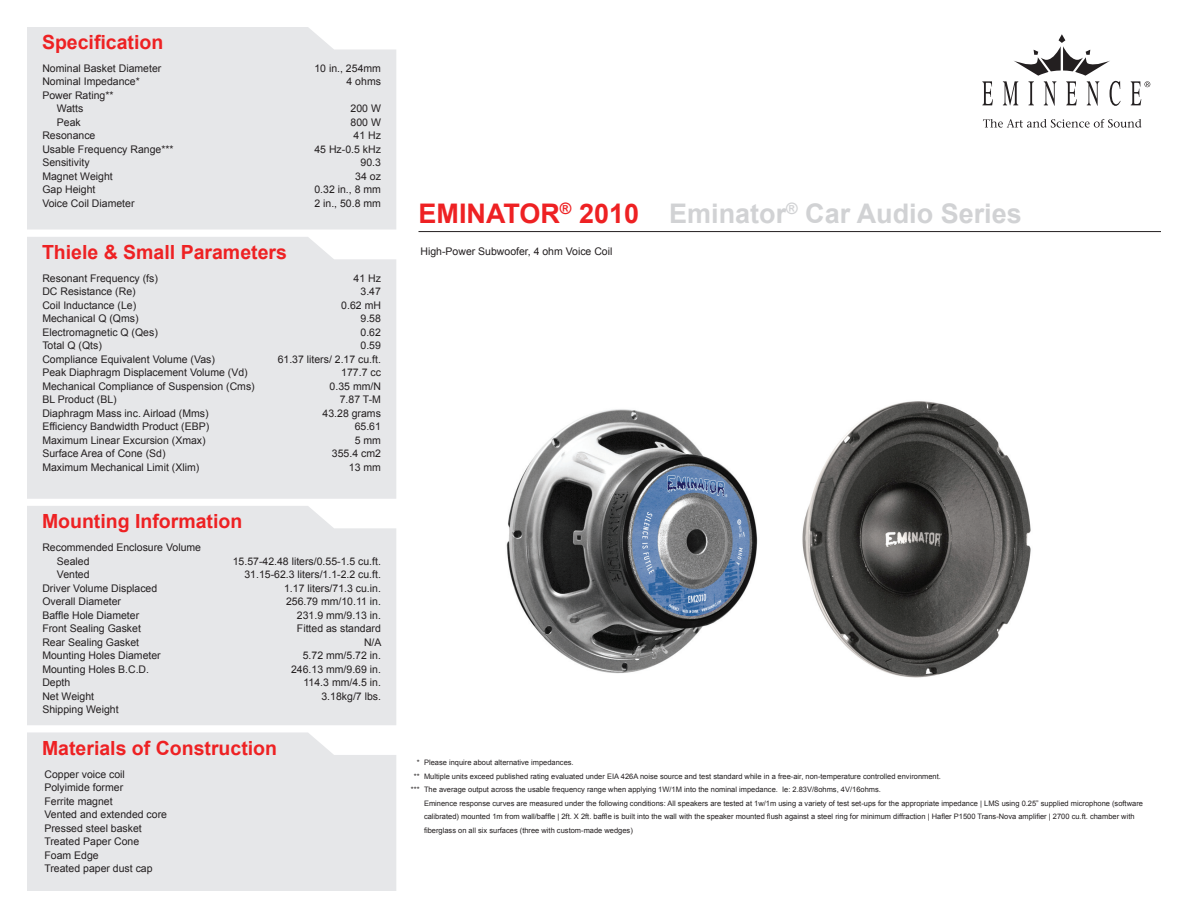
<style>
.page{position:relative;width:1188px;height:918px;background:#fff}
.page>*{position:absolute;margin:0;border:0;box-sizing:border-box;transform-origin:0 0}
.t1{font:700 27px "Arial";color:#d1d2d4}
.t2{font:700 19.5px "Arial";color:#ee2123}
.t3{font:10.5px/13.5px "Arial";color:#231f20;text-align:right}
.t4{font:7.5px/13.5px "Arial";color:#231f20}
.s1{color:#ee2123}
</style>
<div class="page">
<svg style="left:982px;top:81px;width:11px;height:24px"></svg>
<svg style="left:1003px;top:34px;width:118px;height:72px"></svg>
<svg style="left:1131px;top:81px;width:19px;height:24px"></svg>
<svg style="left:983px;top:119px;width:159px;height:9px"></svg>
<hr style="left:418px;top:231px;width:743px;height:1px;background:#231f20">
<div style="left:27px;top:237px;width:369px;height:262px;background:#e6e7e9"></div>
<div style="left:27px;top:27px;width:369px;height:203px;background:#e6e7e9"></div>
<div style="left:27px;top:506px;width:369px;height:219px;background:#e6e7e9"></div>
<div style="left:27px;top:732px;width:369px;height:159px;background:#e6e7e9"></div>
<img style="left:506px;top:409px;width:252px;height:265px">
<img style="left:802px;top:401px;width:229px;height:277px">
<h2 class="t2" style="left:42px;top:29px;width:123px">Specification</h2>
<p class="t3" style="left:42px;top:61px;width:121px">Nominal Basket Diameter</p>
<p class="t3" style="left:42px;top:75px;width:99px">Nominal Impedance*</p>
<p class="t3" style="left:42px;top:88px;width:73px">Power Rating**</p>
<p class="t3" style="left:57px;top:102px;width:28px">Watts</p>
<p class="t3" style="left:57px;top:115px;width:25px">Peak</p>
<p class="t3" style="left:42px;top:129px;width:55px">Resonance</p>
<p class="t3" style="left:42px;top:142px;width:133px">Usable Frequency Range***</p>
<p class="t3" style="left:42px;top:156px;width:49px">Sensitivity</p>
<p class="t3" style="left:42px;top:169px;width:72px">Magnet Weight</p>
<p class="t3" style="left:42px;top:183px;width:55px">Gap Height</p>
<p class="t3" style="left:42px;top:196px;width:94px">Voice Coil Diameter</p>
<h2 class="t2" style="left:42px;top:239px;width:246px">Thiele &amp; Small Parameters</h2>
<p class="t3" style="left:314px;top:61px;width:68px">10 in., 254mm<br>4 ohms</p>
<p class="t3" style="left:314px;top:102px;width:68px">200 W<br>800 W<br>41 Hz<br>45 Hz-0.5 kHz<br>90.3<br>34 oz<br>0.32 in., 8 mm<br>2 in., 50.8 mm</p>
<p class="t3" style="left:42px;top:271px;width:214px;text-align:left">Resonant Frequency (fs)<br>DC Resistance (Re)<br>Coil Inductance (Le)<br>Mechanical Q (Qms)<br>Electromagnetic Q (Qes)<br>Total Q (Qts)<br>Compliance Equivalent Volume (Vas)<br>Peak Diaphragm Displacement Volume (Vd)<br>Mechanical Compliance of Suspension (Cms)<br>BL Product (BL)<br>Diaphragm Mass inc. Airload (Mms)<br>Efficiency Bandwidth Product (EBP)<br>Maximum Linear Excursion (Xmax)<br>Surface Area of Cone (Sd)<br>Maximum Mechanical Limit (Xlim)</p>
<p class="t3" style="left:278px;top:271px;width:105px">41 Hz<br>3.47<br>0.62 mH<br>9.58<br>0.62<br>0.59<br>61.37 liters/ 2.17 cu.ft.<br>177.7 cc<br>0.35 mm/N<br>7.87 T-M<br>43.28 grams<br>65.61<br>5 mm<br>355.4 cm2<br>13 mm</p>
<h2 class="t2" style="left:42px;top:509px;width:202px">Mounting Information</h2>
<p class="t3" style="left:42px;top:541px;width:160px">Recommended Enclosure Volume</p>
<p class="t3" style="left:57px;top:555px;width:34px">Sealed</p>
<p class="t3" style="left:57px;top:568px;width:34px">Vented</p>
<p class="t3" style="left:42px;top:582px;width:116px">Driver Volume Displaced</p>
<p class="t3" style="left:42px;top:595px;width:80px">Overall Diameter</p>
<p class="t3" style="left:42px;top:609px;width:98px">Baffle Hole Diameter</p>
<p class="t3" style="left:42px;top:622px;width:100px">Front Sealing Gasket</p>
<p class="t3" style="left:42px;top:636px;width:98px">Rear Sealing Gasket</p>
<p class="t3" style="left:42px;top:649px;width:120px">Mounting Holes Diameter</p>
<p class="t3" style="left:42px;top:663px;width:108px">Mounting Holes B.C.D.</p>
<p class="t3" style="left:42px;top:676px;width:30px">Depth</p>
<p class="t3" style="left:42px;top:690px;width:53px">Net Weight</p>
<p class="t3" style="left:42px;top:703px;width:78px">Shipping Weight</p>
<p class="t3" style="left:233px;top:555px;width:150px">15.57-42.48 liters/0.55-1.5 cu.ft.<br>31.15-62.3 liters/1.1-2.2 cu.ft.<br>1.17 liters/71.3 cu.in.<br>256.79 mm/10.11 in.<br>231.9 mm/9.13 in.<br>Fitted as standard<br>N/A<br>5.72 mm/5.72 in.<br>246.13 mm/9.69 in.<br>114.3 mm/4.5 in.<br>3.18kg/7 lbs.</p>
<h2 class="t2" style="left:42px;top:735px;width:237px">Materials of Construction</h2>
<p class="t3" style="left:44px;top:768px;width:124px;text-align:left">Copper voice coil<br>Polyimide former<br>Ferrite magnet<br>Vented and extended core<br>Pressed steel basket<br>Treated Paper Cone<br>Foam Edge<br>Treated paper dust cap</p>
<h1 class="t1" style="left:418px;top:195px;width:605px"><span class="s1">EMINATOR</span><sup>®</sup> <span class="s1">2010</span> Eminator<sup>®</sup> Car Audio Series</h1>
<p class="t3" style="left:420px;top:245px;width:194px">High-Power Subwoofer, 4 ohm Voice Coil</p>
<p class="t4" style="left:411px;top:756px;width:10px;text-align:right">* ** ***</p>
<p class="t4" style="left:424px;top:756px;width:720px">Please inquire about alternative impedances.<br>Multiple units exceed published rating evaluated under EIA 426A noise source and test standard while in a free-air, non-temperature controlled environment.<br>The average output across the usable frequency range when applying 1W/1M into the nominal impedance. Ie: 2.83V/8ohms, 4V/16ohms.<br>Eminence response curves are measured under the following conditions: All speakers are tested at 1w/1m using a variety of test set-ups for the appropriate impedance | LMS using 0.25” supplied microphone (software calibrated) mounted 1m from wall/baffle | 2ft. X 2ft. baffle is built into the wall with the speaker mounted flush against a steel ring for minimum diffraction | Hafler P1500 Trans-Nova amplifier | 2700 cu.ft. chamber with fiberglass on all six surfaces (three with custom-made wedges)</p>
</div>
